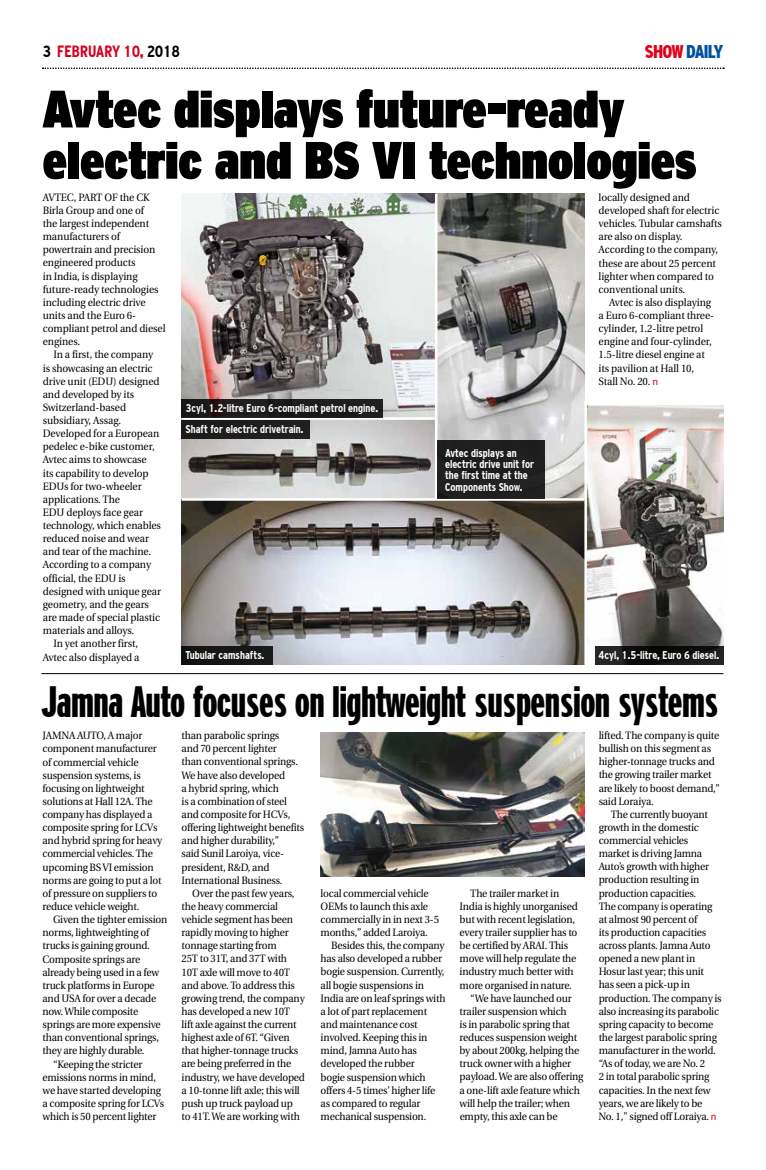
<style>
.page{position:relative;width:766px;height:1170px;background:#fff}
.page>*{position:absolute;margin:0;border:0;box-sizing:border-box;transform-origin:0 0}
.t1{font:900 condensed 52.5px/51.2px "Autocar Ultra";color:#000}
.t2{font:43.75px "Autocar Sans Black Compressed";color:#000}
.t3{font:900 condensed 18.5px "Autocar Sans";letter-spacing:-.005em;color:#00519e}
.t4{font:700 condensed 16.25px "Autocar Sans";letter-spacing:-.015em;color:#d4021d}
.t5{font:700 condensed 11.25px/11.2px "Autocar Sans";color:#fff}
.t6{font:10.62px/13.1px "Utopia";letter-spacing:-.015em;color:#000;scale:.94 1}
.s1{color:#000}
.s2{color:#e2001a}
.s3{font-family:"Myriad Pro";color:#e2001a}
</style>
<div class="page">
<svg style="left:43px;top:68px;width:680px;height:1px"></svg>
<img style="left:320px;top:732px;width:264px;height:144px">
<hr style="left:41px;top:673px;width:682px;height:1px;background:#000">
<img style="left:586px;top:405px;width:137px;height:241px">
<img style="left:181px;top:194px;width:403px;height:470px">
<hr style="left:435px;top:194px;width:2px;height:305px;background:#fff">
<hr style="left:181px;top:498px;width:403px;height:2px;background:#fff">
<hr style="left:181px;top:417px;width:254px;height:3px;background:#fff">
<div style="left:437px;top:440px;width:107px;height:58px;background:#1f1f1f"></div>
<svg style="left:595px;top:646px;width:128px;height:18px;background:#151514"></svg>
<div style="left:182px;top:420px;width:128px;height:18px;background:#1e1e1e"></div>
<div style="left:182px;top:399px;width:201px;height:18px;background:#1e1d1c"></div>
<div style="left:181px;top:646px;width:91px;height:18px;background:#171616"></div>
<h3 class="t4" style="left:43px;top:42px;width:139px"><span class="s1">3</span> FEBRUARY 10, <span class="s1">2018</span></h3>
<h3 class="t3" style="left:645px;top:41px;width:79px"><span class="s2">SHOW</span> DAILY</h3>
<h1 class="t1" style="left:43px;top:82px;width:655px">Avtec displays future-ready electric and BS VI technologies</h1>
<p class="t6" style="left:43px;top:191px;width:132px">AVTEC, PART OF the CK<br>Birla Group and one of<br>the largest independent manufacturers of powertrain and precision engineered products<br>in India, is displaying future-ready technologies including electric drive units and the Euro 6- compliant petrol and diesel engines.</p>
<p class="t6" style="left:53px;top:348px;width:108px">In a first, the company</p>
<p class="t6" style="left:43px;top:361px;width:118px">is showcasing an electric</p>
<p class="t6" style="left:43px;top:374px;width:126px">drive unit (EDU) designed</p>
<p class="t6" style="left:43px;top:388px;width:99px">and developed by its</p>
<p class="t6" style="left:43px;top:401px;width:90px">Switzerland-based</p>
<p class="t6" style="left:43px;top:414px;width:85px">subsidiary, Assag.</p>
<p class="t6" style="left:43px;top:427px;width:126px">Developed for a European</p>
<p class="t6" style="left:43px;top:440px;width:121px">pedelec e-bike customer,</p>
<p class="t6" style="left:43px;top:453px;width:112px">Avtec aims to showcase</p>
<p class="t6" style="left:43px;top:466px;width:114px">its capability to develop</p>
<p class="t6" style="left:43px;top:479px;width:106px">EDUs for two-wheeler</p>
<p class="t6" style="left:43px;top:493px;width:84px">applications. The</p>
<p class="t6" style="left:43px;top:506px;width:108px">EDU deploys face gear</p>
<p class="t6" style="left:43px;top:519px;width:127px">technology, which enables</p>
<p class="t6" style="left:43px;top:532px;width:114px">reduced noise and wear</p>
<p class="t6" style="left:43px;top:545px;width:117px">and tear of the machine.</p>
<p class="t6" style="left:43px;top:558px;width:117px">According to a company</p>
<p class="t6" style="left:43px;top:571px;width:90px">official, the EDU is</p>
<p class="t6" style="left:43px;top:584px;width:127px">designed with unique gear</p>
<p class="t6" style="left:43px;top:598px;width:115px">geometry, and the gears</p>
<p class="t6" style="left:43px;top:611px;width:126px">are made of special plastic</p>
<p class="t6" style="left:43px;top:624px;width:99px">materials and alloys.</p>
<p class="t6" style="left:53px;top:637px;width:92px">In yet another first,</p>
<p class="t6" style="left:43px;top:650px;width:104px">Avtec also displayed a</p>
<p class="t6" style="left:598px;top:191px;width:133px">locally designed and developed shaft for electric vehicles. Tubular camshafts are also on display.<br>According to the company, these are about 25 percent lighter when compared to conventional units.</p>
<p class="t6" style="left:598px;top:296px;width:124px;text-indent:11px">Avtec is also displaying a Euro 6-compliant three&shy;cylinder, 1.2-litre petrol engine and four-cylinder,<br>1.5-litre diesel engine at its pavilion at Hall 10,<br>Stall No. 20. <span class="s3">n</span></p>
<p class="t5" style="left:185px;top:402px;width:194px">3cyl, 1.2-litre Euro 6-compliant petrol engine.</p>
<p class="t5" style="left:185px;top:423px;width:120px">Shaft for electric drivetrain.</p>
<p class="t5" style="left:445px;top:447px;width:91px">Avtec displays an electric drive unit for the first time at the<br>Components Show.</p>
<p class="t5" style="left:185px;top:649px;width:80px">Tubular camshafts.</p>
<p class="t5" style="left:598px;top:649px;width:122px">4cyl, 1.5-litre, Euro 6 diesel.</p>
<h2 class="t2" style="left:41px;top:677px;width:678px">Jamna Auto focuses on lightweight suspension systems</h2>
<p class="t6" style="left:43px;top:729px;width:129px">JAMNA AUTO, A major component manufacturer of commercial vehicle suspension systems, is focusing on lightweight solutions at Hall 12A. The company has displayed a composite spring for LCVs and hybrid spring for heavy commercial vehicles. The upcoming BS VI emission norms are going to put a lot of pressure on suppliers to reduce vehicle weight.</p>
<p class="t6" style="left:53px;top:913px;width:123px">Given the tighter emission</p>
<p class="t6" style="left:43px;top:926px;width:115px">norms, lightweighting of</p>
<p class="t6" style="left:43px;top:939px;width:116px">trucks is gaining ground.</p>
<p class="t6" style="left:43px;top:952px;width:106px">Composite springs are</p>
<p class="t6" style="left:43px;top:965px;width:126px">already being used in a few</p>
<p class="t6" style="left:43px;top:978px;width:121px">truck platforms in Europe</p>
<p class="t6" style="left:43px;top:991px;width:123px">and USA for over a decade</p>
<p class="t6" style="left:43px;top:1004px;width:104px">now. While composite</p>
<p class="t6" style="left:43px;top:1018px;width:127px">springs are more expensive</p>
<p class="t6" style="left:43px;top:1031px;width:126px">than conventional springs,</p>
<p class="t6" style="left:43px;top:1044px;width:110px">they are highly durable.</p>
<p class="t6" style="left:53px;top:1057px;width:96px">“Keeping the stricter</p>
<p class="t6" style="left:43px;top:1070px;width:122px">emissions norms in mind,</p>
<p class="t6" style="left:43px;top:1083px;width:127px">we have started developing</p>
<p class="t6" style="left:43px;top:1096px;width:131px">a composite spring for LCVs</p>
<p class="t6" style="left:43px;top:1109px;width:123px">which is 50 percent lighter</p>
<p class="t6" style="left:181px;top:729px;width:132px">than parabolic springs<br>and 70 percent lighter<br>than conventional springs.<br>We have also developed<br>a hybrid spring, which<br>is a combination of steel and composite for HCVs, offering lightweight benefits and higher durability,”<br>said Sunil Laroiya, vice&shy;president, R&amp;D, and<br>International Business.</p>
<p class="t6" style="left:181px;top:886px;width:133px;text-indent:11px">Over the past few years, the heavy commercial vehicle segment has been rapidly moving to higher tonnage starting from<br>25T to 31T, and 37T with<br>10T axle will move to 40T and above. To address this growing trend, the company has developed a new 10T<br>lift axle against the current highest axle of 6T. “Given that higher-tonnage trucks are being preferred in the industry, we have developed a 10-tonne lift axle; this will push up truck payload up<br>to 41T. We are working with</p>
<p class="t6" style="left:320px;top:886px;width:128px">local commercial vehicle<br>OEMs to launch this axle commercially in in next 3-5 months,” added Laroiya.</p>
<p class="t6" style="left:320px;top:939px;width:134px;text-indent:11px">Besides this, the company has also developed a rubber bogie suspension. Currently, all bogie suspensions in<br>India are on leaf springs with a lot of part replacement and maintenance cost involved. Keeping this in mind, Jamna Auto has developed the rubber<br>bogie suspension which offers 4-5 times’ higher life as compared to regular mechanical suspension.</p>
<p class="t6" style="left:470px;top:886px;width:96px">The trailer market in</p>
<p class="t6" style="left:459px;top:899px;width:127px">India is highly unorganised</p>
<p class="t6" style="left:459px;top:912px;width:125px">but with recent legislation,</p>
<p class="t6" style="left:459px;top:926px;width:127px">every trailer supplier has to</p>
<p class="t6" style="left:459px;top:939px;width:117px">be certified by ARAI. This</p>
<p class="t6" style="left:459px;top:952px;width:126px">move will help regulate the</p>
<p class="t6" style="left:459px;top:965px;width:123px">industry much better with</p>
<p class="t6" style="left:459px;top:978px;width:121px">more organised in nature.</p>
<p class="t6" style="left:470px;top:991px;width:109px">“We have launched our</p>
<p class="t6" style="left:459px;top:1004px;width:115px">trailer suspension which</p>
<p class="t6" style="left:459px;top:1017px;width:119px">is in parabolic spring that</p>
<p class="t6" style="left:459px;top:1030px;width:127px">reduces suspension weight</p>
<p class="t6" style="left:459px;top:1044px;width:129px">by about 200kg, helping the</p>
<p class="t6" style="left:459px;top:1057px;width:120px">truck owner with a higher</p>
<p class="t6" style="left:459px;top:1070px;width:133px">payload. We are also offering</p>
<p class="t6" style="left:459px;top:1083px;width:129px">a one-lift axle feature which</p>
<p class="t6" style="left:459px;top:1096px;width:119px">will help the trailer; when</p>
<p class="t6" style="left:459px;top:1109px;width:106px">empty, this axle can be</p>
<p class="t6" style="left:598px;top:729px;width:130px">lifted. The company is quite bullish on this segment as higher-tonnage trucks and the growing trailer market are likely to boost demand,” said Loraiya.</p>
<p class="t6" style="left:598px;top:807px;width:132px;text-indent:12px">The currently buoyant growth in the domestic commercial vehicles market is driving Jamna<br>Auto’s growth with higher production resulting in production capacities.<br>The company is operating at almost 90 percent of<br>its production capacities across plants. Jamna Auto opened a new plant in<br>Hosur last year; this unit has seen a pick-up in production. The company is also increasing its parabolic spring capacity to become the largest parabolic spring manufacturer in the world. “As of today, we are No. 2<br>2 in total parabolic spring capacities. In the next few years, we are likely to be<br>No. 1," signed off Loraiya. <span class="s3">n</span></p>
</div>
